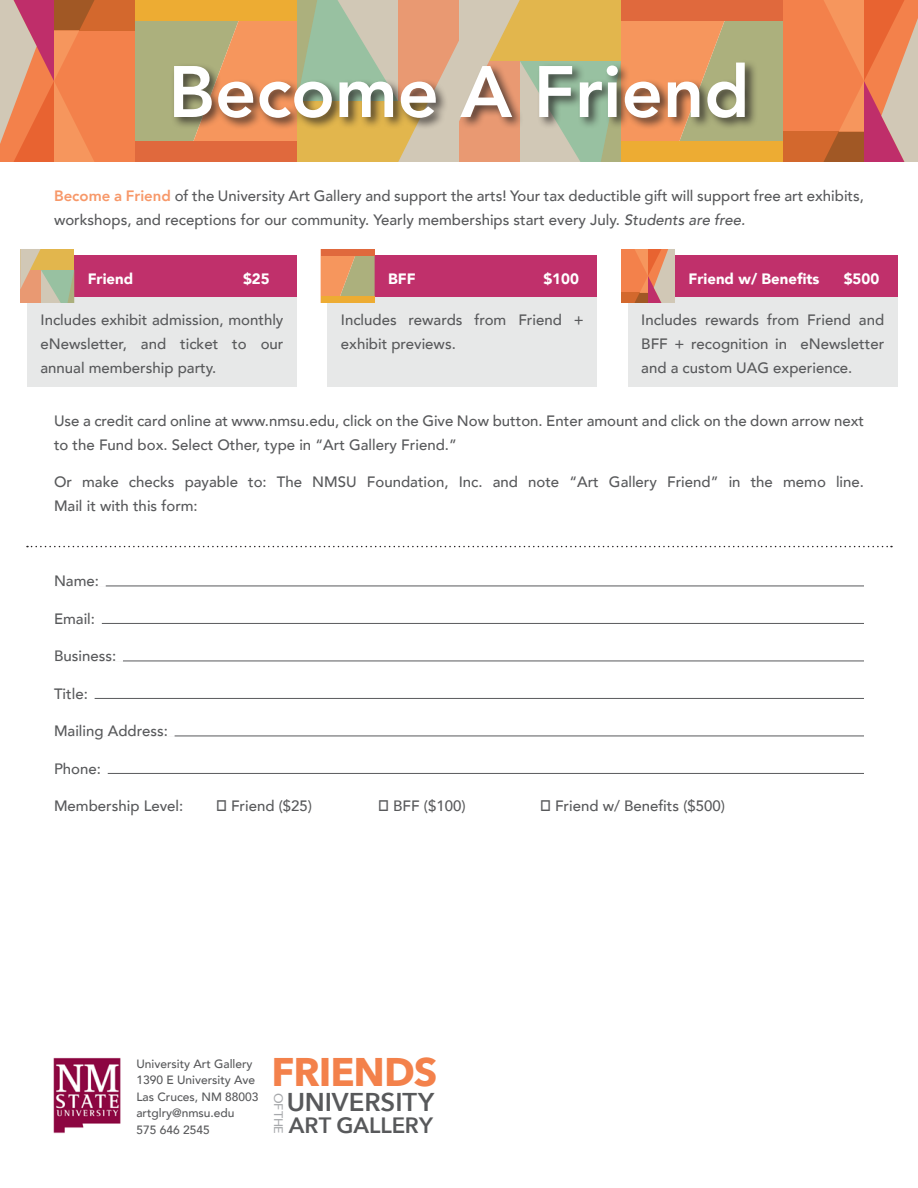
<style>
.page{position:relative;width:918px;height:1188px;background:#fff}
.page>*{position:absolute;margin:0;border:0;box-sizing:border-box;transform-origin:0 0}
.t1{font:800 72px "Avenir";color:#fff}
.t2{font:700 39.9px "Avenir Next";letter-spacing:-.025em;color:#f3814b}
.t3{font:600 25.65px "Avenir Next";color:#58595b}
.t4{font:600 22.2px "Avenir Next";color:#58595b}
.Item_Name{font:500 15px/24px "Avenir";color:#58595b}
.Item_Description{font:500 15px "Avenir";color:#58595b}
.t5{font:900 15px "Avenir";color:#fff}
.t6{font:500 12.45px "Avenir Next";color:#a7a9ac}
.t7{font:500 12px "Avenir";color:#58595b}
.s1{font-weight:800;color:#f79869}
.s2{font-style:italic}
.s3{font-family:"Helvetica";font-weight:700}
</style>
<div class="page">
<div style="left:520px;top:61px;width:101px;height:101px;background:#98c1a1"></div>
<svg style="left:601px;top:0;width:182px;height:162px;background:#d69a59"></svg>
<div style="left:459px;top:0;width:162px;height:61px;background:#e2b64d"></div>
<div style="left:783px;top:0;width:135px;height:162px;background:#f3814b"></div>
<div style="left:783px;top:132px;width:135px;height:30px;background:#d3682d"></div>
<svg style="left:824px;top:0;width:94px;height:162px"></svg>
<div style="left:297px;top:0;width:101px;height:101px;background:#98c1a1"></div>
<svg style="left:135px;top:0;width:182px;height:162px;background:#cf9d5d"></svg>
<div style="left:297px;top:101px;width:162px;height:61px;background:#e2b64d"></div>
<svg style="left:338px;top:0;width:242px;height:162px"></svg>
<div style="left:0;top:0;width:135px;height:162px;background:#f3814b"></div>
<div style="left:0;top:0;width:135px;height:30px;background:#d3682d"></div>
<svg style="left:0;top:0;width:94px;height:162px"></svg>
<div style="left:170px;top:59px;width:588px;height:72px;background:#231f20;opacity:.75"></div>
<div style="left:27px;top:297px;width:270px;height:90px;background:#e7e8e8"></div>
<div style="left:74px;top:255px;width:223px;height:42px;background:#c0306b"></div>
<div style="left:40px;top:269px;width:34px;height:34px;background:#98c1a1"></div>
<svg style="left:68px;top:269px;width:6px;height:34px"></svg>
<div style="left:20px;top:249px;width:54px;height:20px;background:#e2b64d"></div>
<svg style="left:20px;top:249px;width:41px;height:54px"></svg>
<div style="left:327px;top:297px;width:270px;height:90px;background:#e7e8e8"></div>
<div style="left:375px;top:255px;width:222px;height:42px;background:#c0306b"></div>
<svg style="left:321px;top:256px;width:54px;height:40px;background:#d0a26d"></svg>
<div style="left:321px;top:249px;width:54px;height:7px;background:#e0693d"></div>
<div style="left:321px;top:296px;width:54px;height:7px;background:#edac33"></div>
<div style="left:628px;top:297px;width:270px;height:90px;background:#e7e8e8"></div>
<div style="left:675px;top:255px;width:223px;height:42px;background:#c0306b"></div>
<div style="left:621px;top:249px;width:54px;height:54px;background:#f3814b"></div>
<div style="left:621px;top:293px;width:54px;height:10px;background:#d3682d"></div>
<svg style="left:634px;top:249px;width:41px;height:54px"></svg>
<svg style="left:27px;top:546px;width:865px;height:1px"></svg>
<img style="left:53px;top:1057px;width:68px;height:77px">
<hr style="left:54px;top:586px;width:810px;height:1px;background:#58595b">
<div style="left:54px;top:581px;width:52px;height:6px;background:#fff"></div>
<hr style="left:54px;top:623px;width:810px;height:1px;background:#58595b">
<div style="left:54px;top:618px;width:48px;height:6px;background:#fff"></div>
<hr style="left:54px;top:661px;width:810px;height:1px;background:#58595b">
<div style="left:54px;top:656px;width:69px;height:6px;background:#fff"></div>
<hr style="left:54px;top:698px;width:810px;height:1px;background:#58595b">
<div style="left:54px;top:693px;width:41px;height:6px;background:#fff"></div>
<hr style="left:54px;top:736px;width:810px;height:1px;background:#58595b">
<div style="left:54px;top:731px;width:121px;height:6px;background:#fff"></div>
<hr style="left:54px;top:773px;width:810px;height:1px;background:#58595b">
<div style="left:54px;top:768px;width:54px;height:6px;background:#fff"></div>
<p class="t1" style="left:168px;top:36px;width:583px">Become A Friend</p>
<p class="Item_Name" style="left:54px;top:183px;width:812px"><span class="s1">Become a Friend</span> of the University Art Gallery and support the arts! Your tax deductible gift will support free art exhibits, workshops, and receptions for our community. Yearly memberships start every July. <span class="s2">Students are free.</span></p>
<h2 class="t5" style="left:88px;top:265px;width:47px">Friend</h2>
<h2 class="t5" style="left:243px;top:265px;width:28px">$25</h2>
<p class="Item_Name" style="left:40px;top:307px;width:245px;text-align:justify">Includes exhibit admission, monthly eNewsletter, and ticket to our annual membership party.</p>
<h2 class="t5" style="left:388px;top:265px;width:29px">BFF</h2>
<h2 class="t5" style="left:543px;top:265px;width:37px">$100</h2>
<p class="Item_Name" style="left:341px;top:307px;width:245px">Includes rewards from Friend + exhibit previews.</p>
<h2 class="t5" style="left:688px;top:265px;width:133px">Friend w/ Benefits</h2>
<h2 class="t5" style="left:844px;top:265px;width:37px">$500</h2>
<p class="Item_Name" style="left:641px;top:307px;width:244px;text-align:justify">Includes rewards from Friend and BFF + recognition in eNewsletter and a custom UAG experience.</p>
<p class="Item_Name" style="left:54px;top:408px;width:812px">Use a credit card online at www.nmsu.edu, click on the Give Now button. Enter amount and click on the down arrow next to the Fund box. Select Other, type in “Art Gallery Friend.”</p>
<p class="Item_Name" style="left:54px;top:469px;width:812px">Or make checks payable to: The NMSU Foundation, Inc. and note “Art Gallery Friend” in the memo line.<br>Mail it with this form:</p>
<p class="Item_Description" style="left:54px;top:568px;width:47px">Name:</p>
<p class="Item_Description" style="left:54px;top:606px;width:43px">Email:</p>
<p class="Item_Description" style="left:54px;top:643px;width:64px">Business:</p>
<p class="Item_Description" style="left:54px;top:681px;width:35px">Title:</p>
<p class="Item_Description" style="left:54px;top:718px;width:115px">Mailing Address:</p>
<p class="Item_Description" style="left:54px;top:756px;width:48px">Phone:</p>
<p class="Item_Name" style="left:54px;top:793px;width:131px">Membership Level:</p>
<p class="Item_Name" style="left:216px;top:793px;width:98px"><span class="s3">☐</span> Friend ($25)</p>
<p class="Item_Name" style="left:378px;top:793px;width:89px"><span class="s3">☐</span> BFF ($100)</p>
<p class="Item_Name" style="left:540px;top:793px;width:187px"><span class="s3">☐</span> Friend w/ Benefits ($500)</p>
<p class="t7" style="left:136px;top:1053px;width:118px">University Art Gallery</p>
<p class="t7" style="left:136px;top:1070px;width:120px">1390 E University Ave</p>
<p class="t7" style="left:136px;top:1086px;width:124px">Las Cruces, NM 88003</p>
<p class="t7" style="left:136px;top:1103px;width:100px">artglry@nmsu.edu</p>
<p class="t7" style="left:136px;top:1119px;width:75px">575 646 2545</p>
<p class="t2" style="left:272px;top:1037px;width:167px">FRIENDS</p>
<p class="t6" style="left:289px;top:1093px;width:43px;rotate:90deg">OF THE</p>
<p class="t3" style="left:287px;top:1081px;width:149px">UNIVERSITY</p>
<p class="t4" style="left:289px;top:1106px;width:145px">ART GALLERY</p>
</div>
